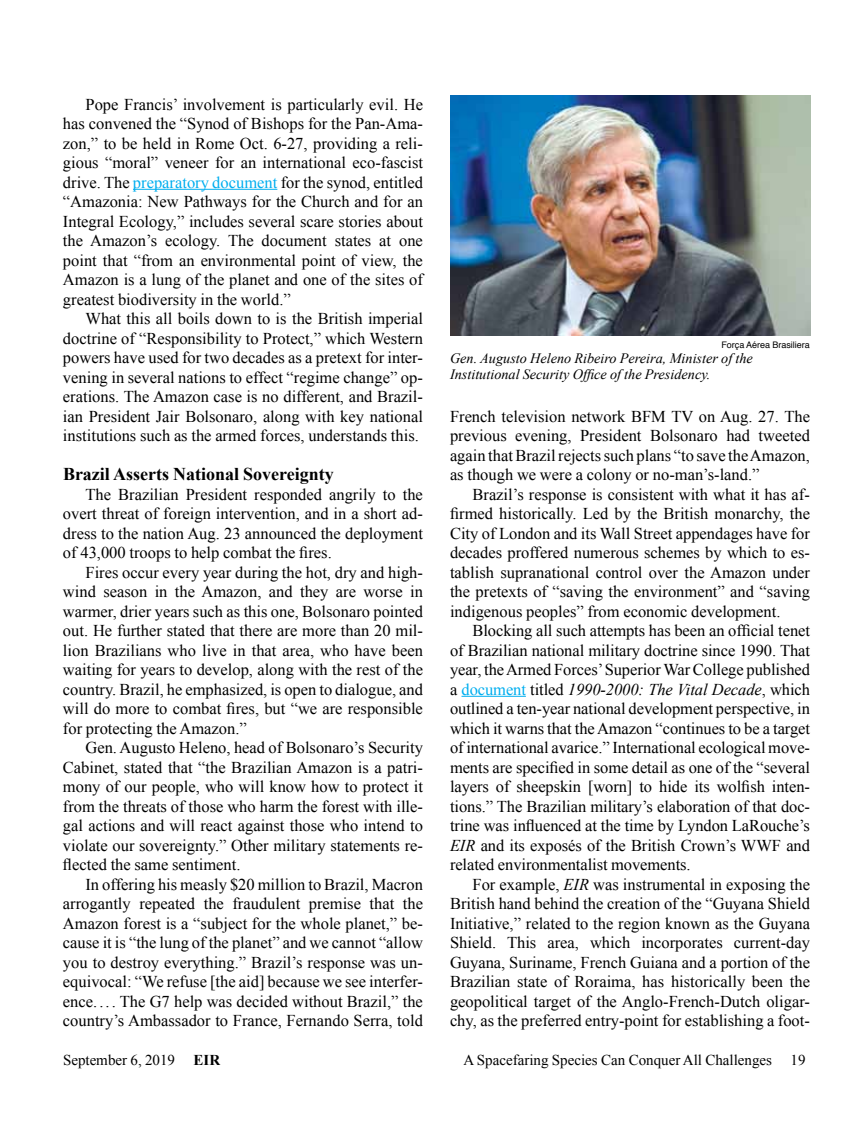
<style>
.page{position:relative;width:864px;height:1134px;background:#fff}
.page>*{position:absolute;margin:0;border:0;box-sizing:border-box;transform-origin:0 0}
.t1{font:700 18px "Times New Roman";color:#000}
.t2{font:16.5px/19.5px "Times New Roman";color:#000;text-align:justify}
.t3{font:15px "Times New Roman";color:#000}
.t4{font:italic 14.25px/15.8px "Times New Roman";color:#000}
.t5{font:9px "Helvetica";color:#000}
.s1{color:#00aeef}
.s2{font-style:italic}
.s3{font-weight:700}
</style>
<div class="page">
<hr style="left:133px;top:189px;width:144px;height:1px;background:#00aeef">
<hr style="left:462px;top:696px;width:64px;height:1px;background:#00aeef">
<img style="left:450px;top:96px;width:360px;height:240px">
<p class="t2" style="left:63px;top:94px;width:362px;text-indent:23px">Pope Francis’ involvement is particularly evil. He has convened the “Synod of Bishops for the Pan-Ama&shy;zon,” to be held in Rome Oct. 6-27, providing a reli&shy;gious “moral” veneer for an international eco-fascist drive. The <span class="s1">preparatory document</span> for the synod, entitled “Amazonia: New Pathways for the Church and for an Integral Ecology,” includes several scare stories about the Amazon’s ecology. The document states at one point that “from an environmental point of view, the Amazon is a lung of the planet and one of the sites of greatest biodiversity in the world.”</p>
<p class="t2" style="left:63px;top:309px;width:362px;text-indent:23px">What this all boils down to is the British imperial doctrine of “Responsibility to Protect,” which Western powers have used for two decades as a pretext for inter&shy;vening in several nations to effect “regime change” op&shy;erations. The Amazon case is no different, and Brazil&shy;ian President Jair Bolsonaro, along with key national institutions such as the armed forces, understands this.</p>
<p class="t1" style="left:63px;top:462px;width:272px">Brazil Asserts National Sovereignty</p>
<p class="t2" style="left:63px;top:484px;width:362px;text-indent:23px">The Brazilian President responded angrily to the overt threat of foreign intervention, and in a short ad&shy;dress to the nation Aug. 23 announced the deployment of 43,000 troops to help combat the fires.</p>
<p class="t2" style="left:63px;top:562px;width:362px;text-indent:23px">Fires occur every year during the hot, dry and high&shy;wind season in the Amazon, and they are worse in warmer, drier years such as this one, Bolsonaro pointed out. He further stated that there are more than 20 mil&shy;lion Brazilians who live in that area, who have been waiting for years to develop, along with the rest of the country. Brazil, he emphasized, is open to dialogue, and will do more to combat fires, but “we are responsible for protecting the Amazon.”</p>
<p class="t2" style="left:63px;top:738px;width:362px;text-indent:23px">Gen. Augusto Heleno, head of Bolsonaro’s Security Cabinet, stated that “the Brazilian Amazon is a patri&shy;mony of our people, who will know how to protect it from the threats of those who harm the forest with ille&shy;gal actions and will react against those who intend to violate our sovereignty.” Other military statements re&shy;flected the same sentiment.</p>
<p class="t2" style="left:63px;top:874px;width:362px;text-indent:23px">In offering his measly $20 million to Brazil, Macron arrogantly repeated the fraudulent premise that the Amazon forest is a “subject for the whole planet,” be&shy;cause it is “the lung of the planet” and we cannot “allow you to destroy everything.” Brazil’s response was un&shy;equivocal: “We refuse [the aid] because we see interfer&shy;ence. . . . The G7 help was decided without Brazil,” the country’s Ambassador to France, Fernando Serra, told</p>
<p class="t5" style="left:721px;top:337px;width:90px">Força Aérea Brasiliera</p>
<p class="t4" style="left:450px;top:350px;width:304px">Gen. Augusto Heleno Ribeiro Pereira, Minister of the<br>Institutional Security Office of the Presidency.</p>
<p class="t2" style="left:450px;top:406px;width:361px">French television network BFM TV on Aug. 27. The previous evening, President Bolsonaro had tweeted again that Brazil rejects such plans “to save the Amazon, as though we were a colony or no-man’s-land.”</p>
<p class="t2" style="left:450px;top:484px;width:362px;text-indent:23px">Brazil’s response is consistent with what it has af&shy;firmed historically. Led by the British monarchy, the City of London and its Wall Street appendages have for decades proffered numerous schemes by which to es&shy;tablish supranational control over the Amazon under the pretexts of “saving the environment” and “saving indigenous peoples” from economic development.</p>
<p class="t2" style="left:450px;top:621px;width:362px;text-indent:23px">Blocking all such attempts has been an official tenet of Brazilian national military doctrine since 1990. That year, the Armed Forces’ Superior War College published a <span class="s1">document</span> titled <span class="s2">1990-2000: The Vital Decade</span>, which outlined a ten-year national development perspective, in which it warns that the Amazon “continues to be a target of international avarice.” International ecological move&shy;ments are specified in some detail as one of the “several layers of sheepskin [worn] to hide its wolfish inten&shy;tions.” The Brazilian military’s elaboration of that doc&shy;trine was influenced at the time by Lyndon LaRouche’s <span class="s2">EIR</span> and its exposés of the British Crown’s WWF and related environmentalist movements.</p>
<p class="t2" style="left:450px;top:874px;width:362px;text-indent:23px">For example, <span class="s2">EIR</span> was instrumental in exposing the British hand behind the creation of the “Guyana Shield Initiative,” related to the region known as the Guyana Shield. This area, which incorporates current-day Guyana, Suriname, French Guiana and a portion of the Brazilian state of Roraima, has historically been the geopolitical target of the Anglo-French-Dutch oligar&shy;chy, as the preferred entry-point for establishing a foot-</p>
<p class="t3" style="left:63px;top:1050px;width:159px">September 6, 2019 <span class="s3">EIR</span></p>
<p class="t3" style="left:464px;top:1050px;width:343px">A Spacefaring Species Can Conquer All Challenges 19</p>
</div>
